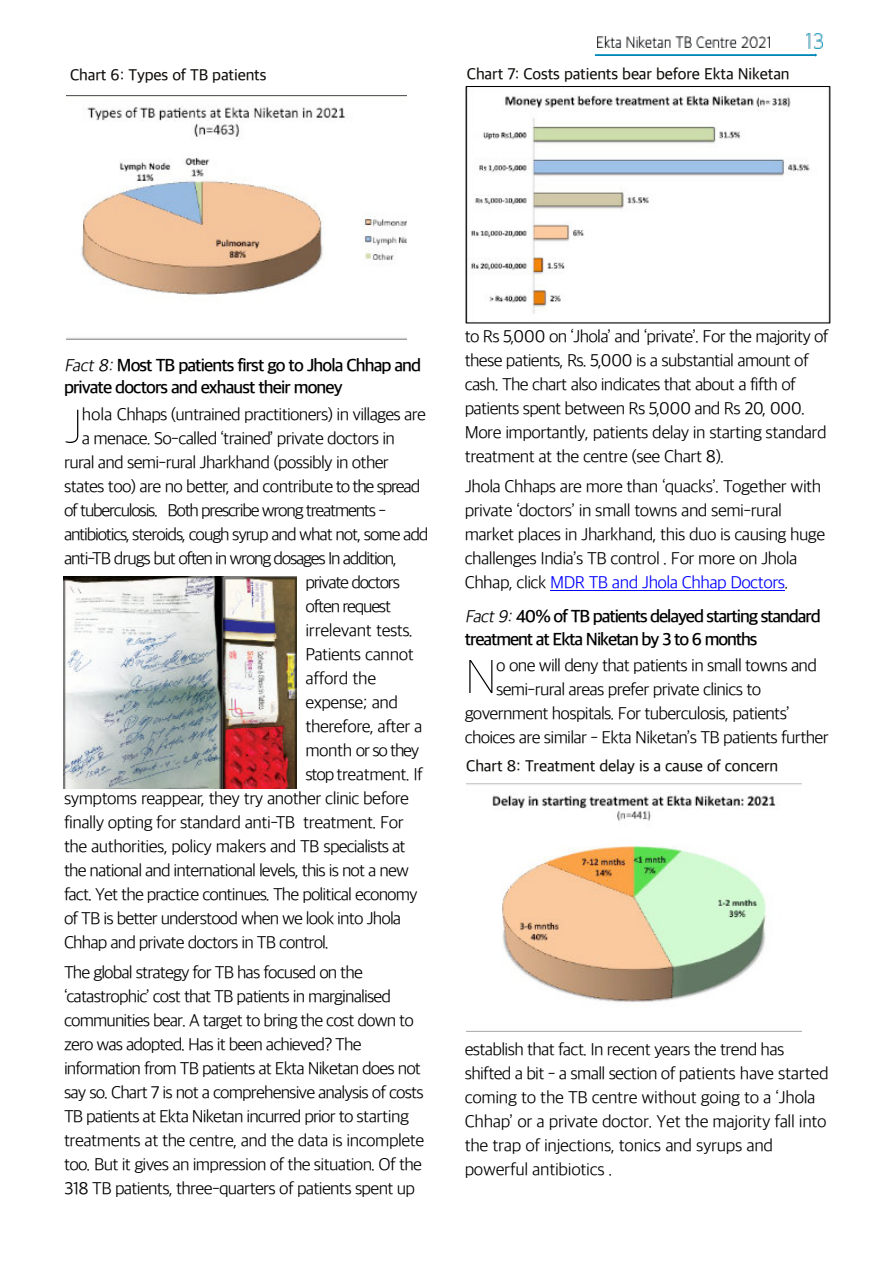
<style>
.page{position:relative;width:893px;height:1263px;background:#fff}
.page>*{position:absolute;margin:0;border:0;box-sizing:border-box;transform-origin:0 0}
.t1{font:100 50.25px "Apple SD Gothic Neo";color:#000}
.t2{font:300 18px/24px "Apple SD Gothic Neo";letter-spacing:-.04em;color:#000}
.t3{font:300 18px/24px "Apple SD Gothic Neo";letter-spacing:-.02em;color:#000}
.t4{font:600 18px/22.5px "Apple SD Gothic Neo";letter-spacing:-.055em;color:#000}
.t5{font:300 18px "Apple SD Gothic Neo";letter-spacing:-.07em;color:#000}
.t6{font:300 18px "Apple SD Gothic Neo";letter-spacing:-.06em;color:#000}
.t7{font:500 16.5px "Apple SD Gothic Neo";letter-spacing:-.01em;color:#100e0a}
.s1{font-weight:300;font-style:italic}
.s2{color:#00f}
</style>
<div class="page">
<hr style="left:550px;top:590px;width:235px;height:1px;background:#00f">
<img style="left:66px;top:95px;width:340px;height:244px">
<img style="left:471px;top:95px;width:339px;height:219px">
<div style="left:466px;top:86px;width:364px;height:237px;border:1px solid #000"></div>
<img style="left:63px;top:577px;width:158px;height:211px">
<img style="left:221px;top:577px;width:76px;height:211px">
<svg style="left:595px;top:53px;width:222px;height:4px"></svg>
<img style="left:597px;top:37px;width:172px;height:11px">
<img style="left:806px;top:34px;width:17px;height:14px">
<img style="left:466px;top:783px;width:335px;height:249px">
<p class="t7" style="left:70px;top:67px;width:198px">Chart 6: Types of TB patients</p>
<p class="t7" style="left:467px;top:65px;width:324px">Chart 7: Costs patients bear before Ekta Niketan</p>
<p class="t4" style="left:64px;top:355px;width:359px"><span class="s1">Fact8:</span>Most TB patients first go to Jhola Chhap and private doctors and exhaust their money</p>
<h1 class="t1" style="left:64px;top:400px;width:20px">J</h1>
<p class="t2" style="left:82px;top:404px;width:346px">hola Chhaps (untrained practitioners) in villages are</p>
<p class="t2" style="left:82px;top:428px;width:315px">a menace. So-called ‘trained’ private doctors in</p>
<p class="t2" style="left:64px;top:452px;width:326px">rural and semi-rural Jharkhand (possibly in other</p>
<p class="t2" style="left:64px;top:476px;width:358px">states too) are no better, and contribute to the spread</p>
<p class="t5" style="left:64px;top:501px;width:324px">of tuberculosis. Both prescribe wrong treatments -</p>
<p class="t6" style="left:64px;top:525px;width:366px">antibiotics, steroids, cough syrup and what not, some add</p>
<p class="t5" style="left:64px;top:549px;width:334px">anti-TB drugs but often in wrong dosages In addition,</p>
<p class="t5" style="left:305px;top:573px;width:96px">private doctors</p>
<p class="t5" style="left:305px;top:597px;width:87px">often request</p>
<p class="t3" style="left:305px;top:620px;width:109px">irrelevant tests.</p>
<p class="t2" style="left:305px;top:644px;width:110px">Patients cannot</p>
<p class="t3" style="left:305px;top:668px;width:72px">afford the</p>
<p class="t2" style="left:305px;top:692px;width:94px">expense; and</p>
<p class="t2" style="left:305px;top:716px;width:119px">therefore, after a</p>
<p class="t5" style="left:305px;top:741px;width:115px">month or so they</p>
<p class="t2" style="left:305px;top:764px;width:119px">stoptreatment. If</p>
<p class="t2" style="left:64px;top:788px;width:347px">symptoms reappear, they try another clinic before</p>
<p class="t2" style="left:64px;top:812px;width:341px">finally opting for standard anti-TB treatment. For</p>
<p class="t2" style="left:64px;top:836px;width:343px">the authorities, policy makers and TB specialists at</p>
<p class="t2" style="left:64px;top:860px;width:346px">the national and international levels, this is not a new</p>
<p class="t2" style="left:64px;top:884px;width:355px">fact. Yet the practice continues. The political economy</p>
<p class="t2" style="left:64px;top:908px;width:339px">of TB is better understood when we look into Jhola</p>
<p class="t2" style="left:64px;top:932px;width:267px">Chhap and private doctors in TB control.</p>
<p class="t2" style="left:64px;top:962px;width:362px">The global strategy for TB has focused on the ‘catastrophic’ cost that TB patients in marginalised communities bear. A target to bring the cost down to zero was adopted. Has it been achieved? The information from TB patients at Ekta Niketan does not say so. Chart 7 is not a comprehensive analysis of costs TB patients at Ekta Niketan incurred prior to starting treatments at the centre, and the data is incomplete too. But it gives an impression of the situation. Of the 318 TB patients, three-quarters of patients spent up</p>
<p class="t2" style="left:465px;top:326px;width:365px">to Rs 5,000 on ‘Jhola’ and ‘private’. For the majority of these patients, Rs. 5,000 is a substantial amount of cash. The chart also indicates that about a fifth of patients spent between Rs 5,000 and Rs 20, 000.<br>More importantly, patients delay in starting standard treatment at the centre (see Chart 8).</p>
<p class="t2" style="left:465px;top:476px;width:362px">Jhola Chhaps are more than ‘quacks’. Together with private ‘doctors’ in small towns and semi-rural market places in Jharkhand, this duo is causing huge challenges India’s TB control . For more on Jhola Chhap, click <span class="s2">MDR TB and Jhola Chhap Doctors</span>.</p>
<p class="t4" style="left:465px;top:607px;width:357px"><span class="s1">Fact9:</span>40% of TB patients delayed starting standard treatment at Ekta Niketan by 3 to 6 months</p>
<h1 class="t1" style="left:465px;top:650px;width:34px">N</h1>
<p class="t2" style="left:496px;top:654px;width:322px">o one will deny that patients in small towns and</p>
<p class="t2" style="left:496px;top:678px;width:267px">semi-rural areas prefer private clinics to</p>
<p class="t2" style="left:465px;top:702px;width:326px">government hospitals. For tuberculosis, patients’</p>
<p class="t2" style="left:465px;top:726px;width:366px">choices are similar - Ekta Niketan’s TB patients further</p>
<p class="t7" style="left:466px;top:757px;width:314px">Chart 8: Treatment delay is a cause of concern</p>
<p class="t3" style="left:465px;top:1038px;width:365px">establish that fact. In recent years the trend has shifted a bit - a small section of patients have started coming to the TB centre without going to a ‘Jhola Chhap’ or a private doctor. Yet the majority fall into the trap of injections, tonics and syrups and powerful antibiotics .</p>
</div>
